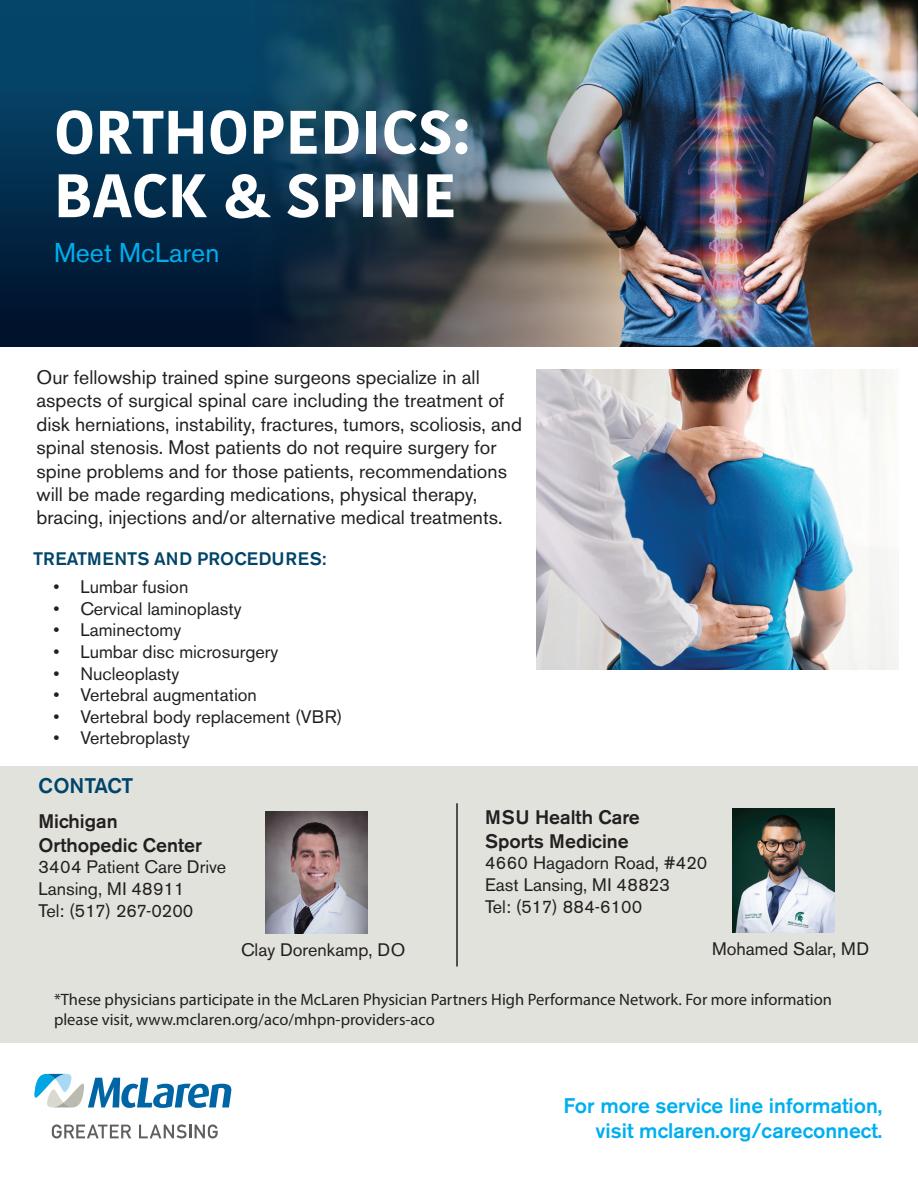
<style>
.page{position:relative;width:918px;height:1188px;background:#fff}
.page>*{position:absolute;margin:0;border:0;box-sizing:border-box;transform-origin:0 0}
.t1{font:700 61.2px/63.4px "Kohinoor Devanagari";color:#fff}
.t2{font:27px "Akzidenz Grotesk BE";color:#00aeef}
.t3{font:500 21px/25.2px "Akzidenz Grotesk BE";color:#00aeef;text-align:right}
.t4{font:500 21px "Akzidenz Grotesk BE";letter-spacing:-.01em;color:#00446a}
.t5{font:19.5px/23.4px "Akzidenz Grotesk BE";color:#231f20}
.t6{font:500 19.5px/23.4px "Akzidenz Grotesk BE";color:#231f20}
.t7{font:18px/21.6px "Akzidenz Grotesk BE";color:#231f20}
.t8{font:500 18px "Akzidenz Grotesk BE";letter-spacing:.01em;color:#00446a}
.t9{font:16.5px/19.8px "Myriad Pro";color:#231f20}
</style>
<div class="page">
<div style="left:0;top:15px;width:918px;height:331px;background:linear-gradient(to bottom,#064d73,#001029)"></div>
<div style="left:0;top:766px;width:918px;height:277px;background:#e2e2dd"></div>
<img style="left:231px;top:0;width:687px;height:346px">
<svg style="left:34px;top:1074px;width:197px;height:34px"></svg>
<svg style="left:52px;top:1124px;width:79px;height:14px"></svg>
<svg style="left:139px;top:1124px;width:79px;height:14px"></svg>
<img style="left:537px;top:369px;width:361px;height:301px">
<img style="left:733px;top:809px;width:102px;height:124px">
<img style="left:265px;top:811px;width:102px;height:123px">
<hr style="left:456px;top:803px;width:2px;height:164px;background:#231f20">
<h1 class="t1" style="left:54px;top:99px;width:418px">ORTHOPEDICS:<br>BACK &amp; SPINE</h1>
<h2 class="t2" style="left:54px;top:237px;width:167px">Meet McLaren</h2>
<p class="t5" style="left:37px;top:366px;width:487px">Our fellowship trained spine surgeons specialize in all aspects of surgical spinal care including the treatment of disk herniations, instability, fractures, tumors, scoliosis, and spinal stenosis. Most patients do not require surgery for spine problems and for those patients, recommendations will be made regarding medications, physical therapy, bracing, injections and/or alternative medical treatments.</p>
<p class="t8" style="left:33px;top:548px;width:295px">TREATMENTS AND PROCEDURES:</p>
<p class="t7" style="left:53px;top:576px;width:137px">• Lumbar fusion</p>
<p class="t7" style="left:53px;top:598px;width:190px">• Cervical laminoplasty</p>
<p class="t7" style="left:53px;top:619px;width:129px">• Laminectomy</p>
<p class="t7" style="left:53px;top:641px;width:227px">• Lumbar disc microsurgery</p>
<p class="t7" style="left:53px;top:663px;width:127px">• Nucleoplasty</p>
<p class="t7" style="left:53px;top:684px;width:205px">• Vertebral augmentation</p>
<p class="t7" style="left:53px;top:706px;width:291px">• Vertebral body replacement (VBR)</p>
<p class="t7" style="left:53px;top:727px;width:138px">• Vertebroplasty</p>
<p class="t4" style="left:38px;top:773px;width:97px">CONTACT</p>
<p class="t6" style="left:38px;top:810px;width:165px">Michigan<br>Orthopedic Center</p>
<p class="t7" style="left:38px;top:856px;width:189px">3404 Patient Care Drive<br>Lansing, MI 48911<br>Tel: (517) 267-0200</p>
<p class="t6" style="left:485px;top:806px;width:156px">MSU Health Care<br>Sports Medicine</p>
<p class="t7" style="left:485px;top:852px;width:224px">4660 Hagadorn Road, #420<br>East Lansing, MI 48823<br>Tel: (517) 884-6100</p>
<p class="t7" style="left:241px;top:939px;width:166px">Clay Dorenkamp, DO</p>
<p class="t7" style="left:712px;top:938px;width:159px">Mohamed Salar, MD</p>
<p class="t9" style="left:54px;top:989px;width:780px">*These physicians participate in the McLaren Physician Partners High Performance Network. For more information please visit, www.mclaren.org/aco/mhpn-providers-aco</p>
<p class="t3" style="left:564px;top:1093px;width:320px">For more service line information, visit mclaren.org/careconnect.</p>
</div>
